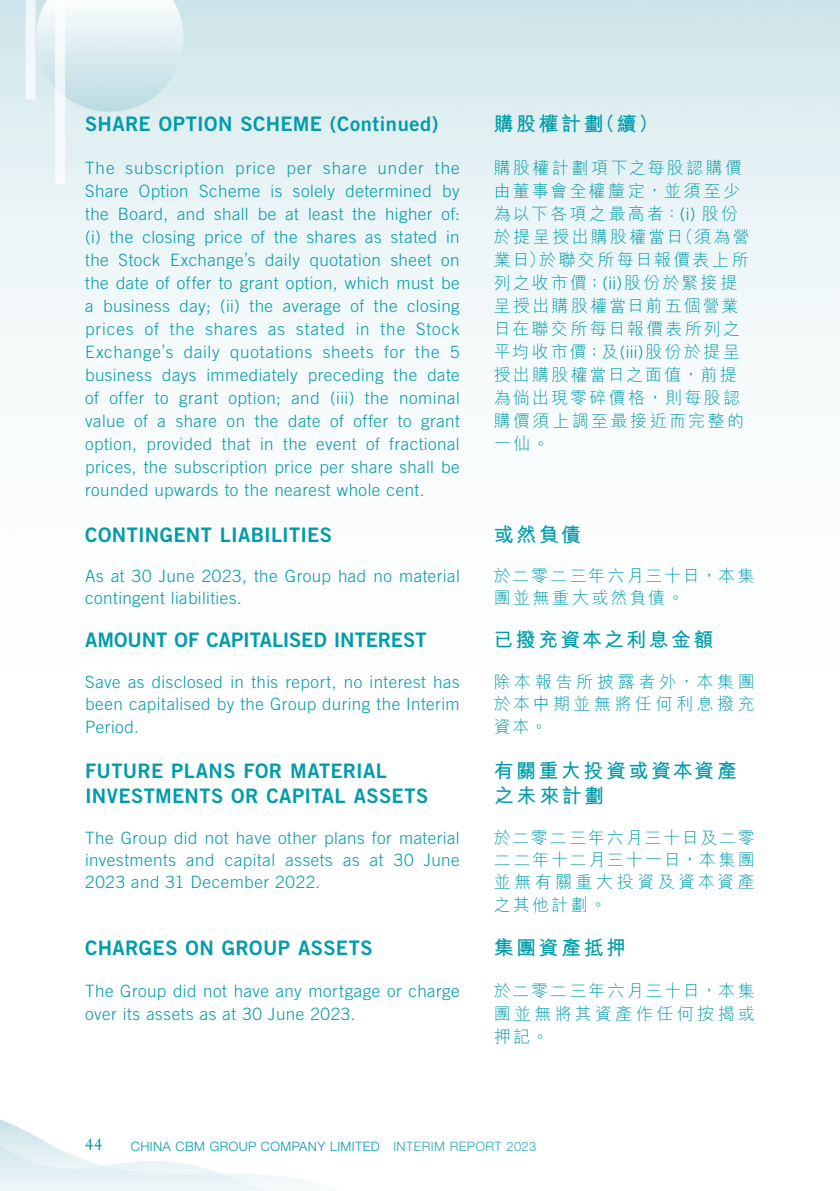
<style>
.page{position:relative;width:840px;height:1191px;background:#fff}
.page>*{position:absolute;margin:0;border:0;box-sizing:border-box;transform-origin:0 0}
.t1{font:20px/25.4px "Trade Gothic LT Std Bd 2";letter-spacing:.015em;color:#009caa}
.t2{font:700 20px/25.4px "M Hei HK";letter-spacing:.115em;color:#009caa}
.t3{font:20px "Trade Gothic LT Std Bd 2";letter-spacing:-.005em;color:#009caa}
.t4{font:300 17px/23px "Trade Gothic LT Std";letter-spacing:.025em;color:#009caa;text-align:justify}
.t5{font:300 17px/23px "M Hei HK";letter-spacing:.14em;color:#009caa;text-align:justify}
.t6{font:17px "Stempel Garamond LT Std";color:#009caa}
.t7{font:300 13px "Helvetica Neue LT Std";letter-spacing:.03em;color:#009caa}
.s1{font-family:"Trade Gothic LT Std"}
.s2{color:#2aa9b7}
</style>
<div class="page">
<p class="t1" style="left:85px;top:111px;width:354px">SHARE OPTION SCHEME (Continued)</p>
<p class="t4" style="left:85px;top:156px;width:376px">The subscription price per share under the Share Option Scheme is solely determined by the Board, and shall be at least the higher of: (i) the closing price of the shares as stated in the Stock Exchange’s daily quotation sheet on the date of offer to grant option, which must be a business day; (ii) the average of the closing prices of the shares as stated in the Stock Exchange’s daily quotations sheets for the 5 business days immediately preceding the date of offer to grant option; and (iii) the nominal value of a share on the date of offer to grant option, provided that in the event of fractional prices, the subscription price per share shall be rounded upwards to the nearest whole cent.</p>
<p class="t1" style="left:85px;top:521px;width:248px">CONTINGENT LIABILITIES</p>
<p class="t4" style="left:85px;top:564px;width:376px;line-height:22.4px">As at 30 June 2023, the Group had no material contingent liabilities.</p>
<p class="t3" style="left:85px;top:628px;width:343px">AMOUNT OF CAPITALISED INTEREST</p>
<p class="t4" style="left:85px;top:670px;width:376px;line-height:22.4px">Save as disclosed in this report, no interest has been capitalised by the Group during the Interim Period.</p>
<p class="t1" style="left:85px;top:757px;width:344px">FUTURE PLANS FOR MATERIAL<br>INVESTMENTS OR CAPITAL ASSETS</p>
<p class="t4" style="left:85px;top:826px;width:376px;line-height:22.4px">The Group did not have other plans for material investments and capital assets as at 30 June 2023 and 31 December 2022.</p>
<p class="t1" style="left:85px;top:934px;width:289px">CHARGES ON GROUP ASSETS</p>
<p class="t4" style="left:85px;top:979px;width:376px">The Group did not have any mortgage or charge over its assets as at 30 June 2023.</p>
<p class="t2" style="left:493px;top:109px;width:166px">購股權計劃（續）</p>
<p class="t5" style="left:493px;top:156px;width:257px;text-align:left">購股權計劃項下之每股認購價由董事會全權釐定，並須至少為以下各項之最高者：<span class="s1">(i)</span> 股份於提呈授出購股權當日（須為營業日）於聯交所每日報價表上所列之收市價；<span class="s1">(ii)</span>股份於緊接提呈授出購股權當日前五個營業日在聯交所每日報價表所列之平均收市價；及<span class="s1">(iii)</span>股份於提呈授出購股權當日之面值，前提為倘出現零碎價格，則每股認購價須上調至最接近而完整的一仙。</p>
<p class="t2" style="left:493px;top:520px;width:89px">或然負債</p>
<p class="t5" style="left:493px;top:564px;width:262px;line-height:22.4px">於二零二三年六月三十日，本集團並無重大或然負債。</p>
<p class="t2" style="left:493px;top:625px;width:221px">已撥充資本之利息金額</p>
<p class="t5" style="left:493px;top:670px;width:262px;line-height:22.4px">除本報告所披露者外，本集團於本中期並無將任何利息撥充資本。</p>
<p class="t2" style="left:493px;top:756px;width:245px">有關重大投資或資本資產之未來計劃</p>
<p class="t5" style="left:493px;top:826px;width:262px;line-height:22.4px">於二零二三年六月三十日及二零二二年十二月三十一日，本集團並無有關重大投資及資本資產之其他計劃。</p>
<p class="t2" style="left:493px;top:932px;width:133px">集團資產抵押</p>
<p class="t5" style="left:493px;top:979px;width:262px">於二零二三年六月三十日，本集團並無將其資產作任何按揭或押記。</p>
<p class="t6" style="left:85px;top:1134px;width:19px">44</p>
<p class="t7" style="left:131px;top:1138px;width:407px">CHINA CBM GROUP COMPANY LIMITED <span class="s2">INTERIM REPORT 2023</span></p>
</div>
